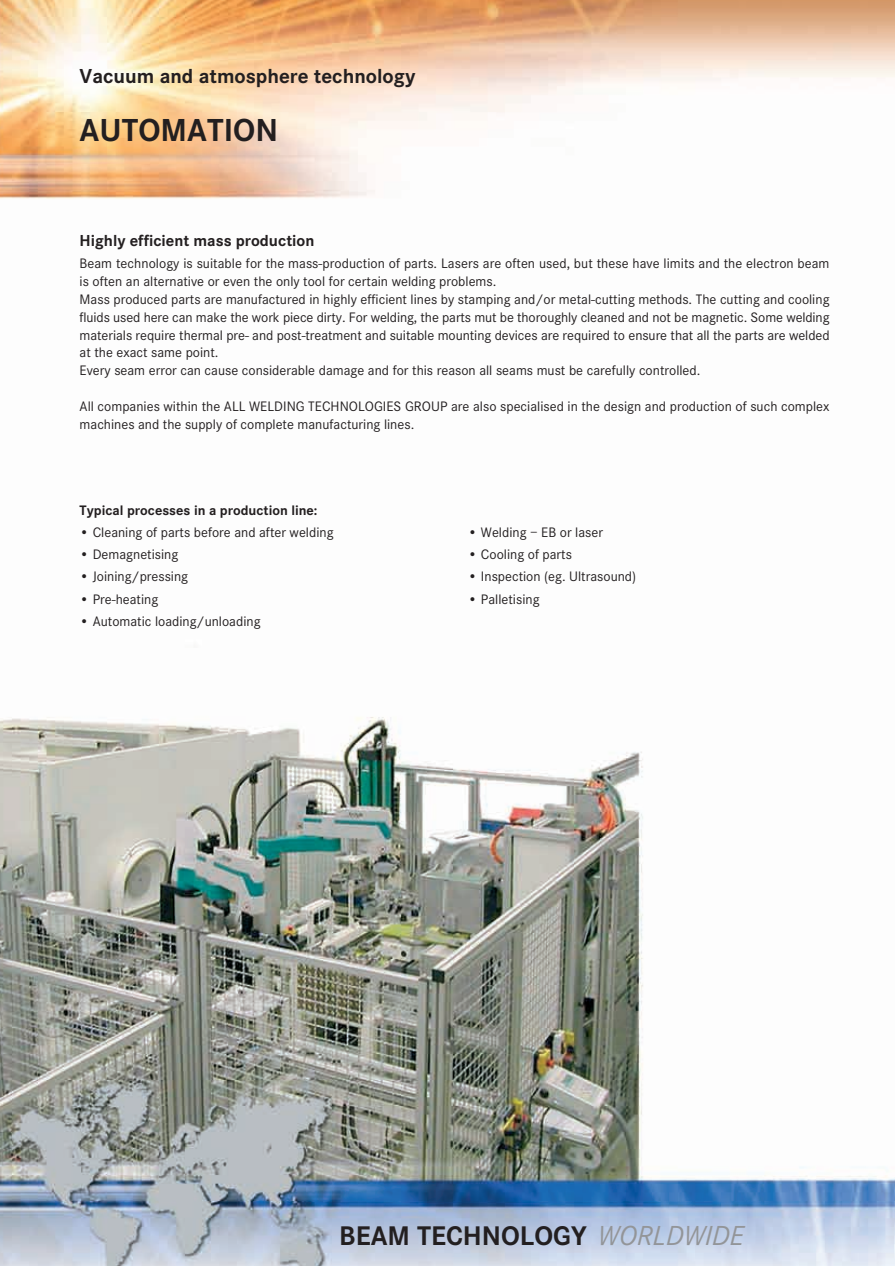
<style>
.page{position:relative;width:895px;height:1266px;background:#fff}
.page>*{position:absolute;margin:0;border:0;box-sizing:border-box;transform-origin:0 0}
.t1{font:700 33px "Corporate S";color:#231f20}
.t2{font:700 27.9px "Corporate S";color:#231f20}
.t3{font:700 21px "Corporate S";color:#231f20}
.t4{font:700 16.5px "Corporate S";color:#231f20}
.t5{font:14.25px/17.9px "Corporate S";color:#231f20}
.t6{font:700 14.25px "Corporate S";color:#231f20}
.s1{font-weight:400;font-style:italic;font-size:28.5px;color:#939598}
</style>
<div class="page">
<img style="left:0;top:0;width:895px;height:1265px">
<h3 class="t3" style="left:80px;top:68px;width:337px">Vacuum and atmosphere technology</h3>
<h1 class="t1" style="left:80px;top:117px;width:200px">AUTOMATION</h1>
<p class="t4" style="left:80px;top:234px;width:236px">Highly efficient mass production</p>
<p class="t5" style="left:80px;top:255px;width:751px">Beam technology is suitable for the mass-production of parts. Lasers are often used, but these have limits and the electron beam is often an alternative or even the only tool for certain welding problems.<br>Mass produced parts are manufactured in highly efficient lines by stamping and/or metal-cutting methods. The cutting and cooling fluids used here can make the work piece dirty. For welding, the parts mut be thoroughly cleaned and not be magnetic. Some welding materials require thermal pre- and post-treatment and suitable mounting devices are required to ensure that all the parts are welded at the exact same point.<br>Every seam error can cause considerable damage and for this reason all seams must be carefully controlled.</p>
<p class="t5" style="left:80px;top:398px;width:751px">All companies within the ALL WELDING TECHNOLOGIES GROUP are also specialised in the design and production of such complex machines and the supply of complete manufacturing lines.</p>
<p class="t6" style="left:80px;top:505px;width:239px">Typical processes in a production line:</p>
<p class="t5" style="left:80px;top:524px;width:255px">• Cleaning of parts before and after welding</p>
<p class="t5" style="left:80px;top:546px;width:100px">• Demagnetising</p>
<p class="t5" style="left:80px;top:568px;width:110px">• Joining/pressing</p>
<p class="t5" style="left:80px;top:590px;width:80px">• Pre-heating</p>
<p class="t5" style="left:80px;top:613px;width:182px">• Automatic loading/unloading</p>
<p class="t5" style="left:468px;top:524px;width:137px">• Welding – EB or laser</p>
<p class="t5" style="left:468px;top:546px;width:106px">• Cooling of parts</p>
<p class="t5" style="left:468px;top:568px;width:170px">• Inspection (eg. Ultrasound)</p>
<p class="t5" style="left:468px;top:591px;width:73px">• Palletising</p>
<h2 class="t2" style="left:339px;top:1225px;width:406px">BEAM TECHNOLOGY <span class="s1">WORLDWIDE</span></h2>
</div>
